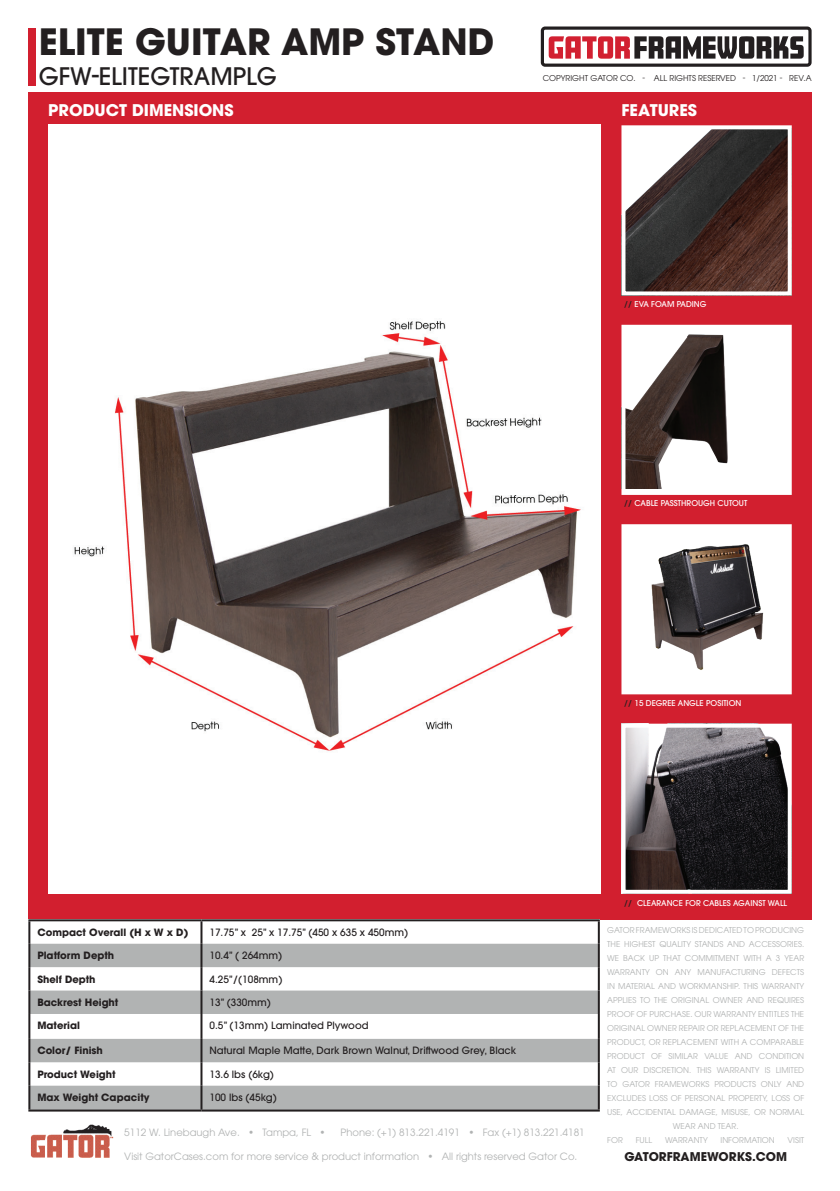
<style>
.page{position:relative;width:840px;height:1191px;background:#fff}
.page>*{position:absolute;margin:0;border:0;box-sizing:border-box;transform-origin:0 0}
.t1{font:700 36px "ITC Avant Garde Pro";color:#231f20}
.t2{font:500 24px "ITC Avant Garde Pro";color:#231f20}
.t3{font:700 16px "ITC Avant Garde Pro";color:#fff}
.t4{font:700 12px "ITC Avant Garde Pro";color:#231f20}
.t5{font:500 10px "ITC Avant Garde Pro";color:#231f20}
.t6{font:10px "ITC Avant Garde Pro";color:#b1b3b3}
.t7{font:700 10px "ITC Avant Garde Pro";color:#231f20}
.t8{font:8px "ITC Avant Garde Pro";color:#b1b3b3}
.t9{font:500 8px "ITC Avant Garde Pro";color:#fff}
.t10{font:8px "ITC Avant Garde Pro";color:#231f20}
.s1{color:#231f20}
</style>
<div class="page">
<div style="left:28px;top:92px;width:783px;height:827px;background:#d21f2f"></div>
<div style="left:28px;top:28px;width:8px;height:58px;background:#d21f2f"></div>
<svg style="left:30px;top:943px;width:567px;height:166px;fill:#b1b3b3"></svg>
<hr style="left:200px;top:921px;width:2px;height:22px;background:#231f20">
<hr style="left:200px;top:943px;width:2px;height:24px;background:#231f20">
<hr style="left:200px;top:967px;width:2px;height:23px;background:#231f20">
<hr style="left:200px;top:990px;width:2px;height:24px;background:#231f20">
<hr style="left:200px;top:1014px;width:2px;height:24px;background:#231f20">
<hr style="left:200px;top:1038px;width:2px;height:24px;background:#231f20">
<hr style="left:200px;top:1062px;width:2px;height:23px;background:#231f20">
<hr style="left:200px;top:1085px;width:2px;height:24px;background:#231f20">
<hr style="left:28px;top:919px;width:173px;height:2px;background:#231f20">
<hr style="left:28px;top:921px;width:2px;height:22px;background:#231f20">
<hr style="left:201px;top:919px;width:398px;height:2px;background:#231f20">
<hr style="left:597px;top:921px;width:2px;height:22px;background:#231f20">
<hr style="left:28px;top:943px;width:2px;height:24px;background:#231f20">
<hr style="left:597px;top:943px;width:2px;height:24px;background:#231f20">
<hr style="left:28px;top:967px;width:2px;height:23px;background:#231f20">
<hr style="left:597px;top:967px;width:2px;height:23px;background:#231f20">
<hr style="left:28px;top:990px;width:2px;height:24px;background:#231f20">
<hr style="left:597px;top:990px;width:2px;height:24px;background:#231f20">
<hr style="left:28px;top:1014px;width:2px;height:24px;background:#231f20">
<hr style="left:597px;top:1014px;width:2px;height:24px;background:#231f20">
<hr style="left:28px;top:1038px;width:2px;height:24px;background:#231f20">
<hr style="left:597px;top:1038px;width:2px;height:24px;background:#231f20">
<hr style="left:28px;top:1062px;width:2px;height:23px;background:#231f20">
<hr style="left:597px;top:1062px;width:2px;height:23px;background:#231f20">
<hr style="left:28px;top:1085px;width:2px;height:24px;background:#231f20">
<hr style="left:597px;top:1085px;width:2px;height:24px;background:#231f20">
<hr style="left:28px;top:1109px;width:173px;height:2px;background:#231f20">
<hr style="left:201px;top:1109px;width:398px;height:2px;background:#231f20">
<svg style="left:548px;top:36px;width:255px;height:23px"></svg>
<div style="left:540px;top:26px;width:271px;height:41px;border:3px solid #231f20;border-radius:3px"></div>
<img style="left:31px;top:1124px;width:82px;height:34px">
<img style="left:626px;top:130px;width:160px;height:160px">
<div style="left:621px;top:125px;width:170px;height:170px;border:4px solid #fff"></div>
<div style="left:623px;top:327px;width:166px;height:166px;background:#fff"></div>
<img style="left:626px;top:334px;width:102px;height:155px">
<div style="left:621px;top:325px;width:170px;height:170px;border:4px solid #fff"></div>
<img style="left:53px;top:124px;width:547px;height:769px">
<img style="left:626px;top:529px;width:160px;height:159px">
<div style="left:621px;top:524px;width:170px;height:170px;border:4px solid #fff"></div>
<img style="left:626px;top:728px;width:160px;height:160px">
<div style="left:621px;top:723px;width:170px;height:170px;border:4px solid #fff"></div>
<h1 class="t1" style="left:39px;top:18px;width:457px">ELITE GUITAR AMP STAND</h1>
<h2 class="t2" style="left:39px;top:61px;width:239px">GFW-ELITEGTRAMPLG</h2>
<p class="t10" style="left:542px;top:73px;width:270px">COPYRIGHT GATOR CO. - ALL RIGHTS RESERVED - 1/2021 - REV.A</p>
<h3 class="t3" style="left:48px;top:99px;width:187px">PRODUCT DIMENSIONS</h3>
<h3 class="t3" style="left:621px;top:99px;width:77px">FEATURES</h3>
<p class="t9" style="left:624px;top:299px;width:84px"><span class="s1">//</span> EVA FOAM PADING</p>
<p class="t9" style="left:624px;top:498px;width:124px"><span class="s1">//</span> CABLE PASSTHROUGH CUTOUT</p>
<p class="t9" style="left:624px;top:698px;width:118px"><span class="s1">//</span> 15 DEGREE ANGLE POSITION</p>
<p class="t7" style="left:37px;top:925px;width:152px">Compact Overall (H x W x D)</p>
<p class="t5" style="left:209px;top:925px;width:200px">17.75” x 25” x 17.75” (450 x 635 x 450mm)</p>
<p class="t7" style="left:37px;top:948px;width:78px">Platform Depth</p>
<p class="t5" style="left:209px;top:949px;width:74px">10.4” ( 264mm)</p>
<p class="t7" style="left:37px;top:972px;width:60px">Shelf Depth</p>
<p class="t5" style="left:209px;top:972px;width:74px">4.25”/(108mm)</p>
<p class="t7" style="left:37px;top:995px;width:83px">Backrest Height</p>
<p class="t5" style="left:209px;top:996px;width:63px">13” (330mm)</p>
<p class="t7" style="left:37px;top:1019px;width:44px">Material</p>
<p class="t5" style="left:209px;top:1019px;width:160px">0.5” (13mm) Laminated Plywood</p>
<p class="t7" style="left:37px;top:1044px;width:67px">Color/ Finish</p>
<p class="t5" style="left:209px;top:1044px;width:308px">Natural Maple Matte, Dark Brown Walnut, Driftwood Grey, Black</p>
<p class="t7" style="left:37px;top:1067px;width:80px">Product Weight</p>
<p class="t5" style="left:209px;top:1067px;width:66px">13.6 lbs (6kg)</p>
<p class="t7" style="left:37px;top:1090px;width:114px">Max Weight Capacity</p>
<p class="t5" style="left:209px;top:1091px;width:69px">100 lbs (45kg)</p>
<p class="t6" style="left:124px;top:1126px;width:203px">5112 W. Linebaugh Ave. • Tampa, FL •</p>
<p class="t6" style="left:340px;top:1126px;width:246px">Phone: (+1) 813.221.4191 • Fax (+1) 813.221.4181</p>
<p class="t6" style="left:124px;top:1150px;width:454px">Visit GatorCases.com for more service &amp; product information • All rights reserved Gator Co.</p>
<p class="t9" style="left:624px;top:897px;width:164px"><span class="s1">//</span> CLEARANCE FOR CABLES AGAINST WALL</p>
<p class="t8" style="left:607px;top:925px;width:198px">GATOR FRAMEWORKS IS DEDICATED TO PRODUCING</p>
<p class="t8" style="left:607px;top:939px;width:198px">THE HIGHEST QUALITY STANDS AND ACCESSORIES.</p>
<p class="t8" style="left:607px;top:953px;width:198px">WE BACK UP THAT COMMITMENT WITH A 3 YEAR</p>
<p class="t8" style="left:607px;top:967px;width:198px">WARRANTY ON ANY MANUFACTURING DEFECTS</p>
<p class="t8" style="left:607px;top:981px;width:198px">IN MATERIAL AND WORKMANSHIP. THIS WARRANTY</p>
<p class="t8" style="left:607px;top:995px;width:198px">APPLIES TO THE ORIGINAL OWNER AND REQUIRES</p>
<p class="t8" style="left:607px;top:1009px;width:198px">PROOF OF PURCHASE. OUR WARRANTY ENTITLES THE</p>
<p class="t8" style="left:607px;top:1023px;width:198px">ORIGINAL OWNER REPAIR OR REPLACEMENT OF THE</p>
<p class="t8" style="left:607px;top:1037px;width:198px">PRODUCT, OR REPLACEMENT WITH A COMPARABLE</p>
<p class="t8" style="left:607px;top:1051px;width:198px">PRODUCT OF SIMILAR VALUE AND CONDITION</p>
<p class="t8" style="left:607px;top:1065px;width:198px">AT OUR DISCRETION. THIS WARRANTY IS LIMITED</p>
<p class="t8" style="left:607px;top:1079px;width:198px">TO GATOR FRAMEWORKS PRODUCTS ONLY AND</p>
<p class="t8" style="left:607px;top:1093px;width:198px">EXCLUDES LOSS OF PERSONAL PROPERTY, LOSS OF</p>
<p class="t8" style="left:607px;top:1107px;width:198px">USE, ACCIDENTAL DAMAGE, MISUSE, OR NORMAL</p>
<p class="t8" style="left:672px;top:1121px;width:67px">WEAR AND TEAR.</p>
<p class="t8" style="left:607px;top:1135px;width:17px">FOR</p>
<p class="t8" style="left:635px;top:1135px;width:18px">FULL</p>
<p class="t8" style="left:664px;top:1135px;width:44px">WARRANTY</p>
<p class="t8" style="left:720px;top:1135px;width:56px">INFORMATION</p>
<p class="t8" style="left:787px;top:1135px;width:18px">VISIT</p>
<h3 class="t4" style="left:624px;top:1148px;width:164px">GATORFRAMEWORKS.COM</h3>
</div>
